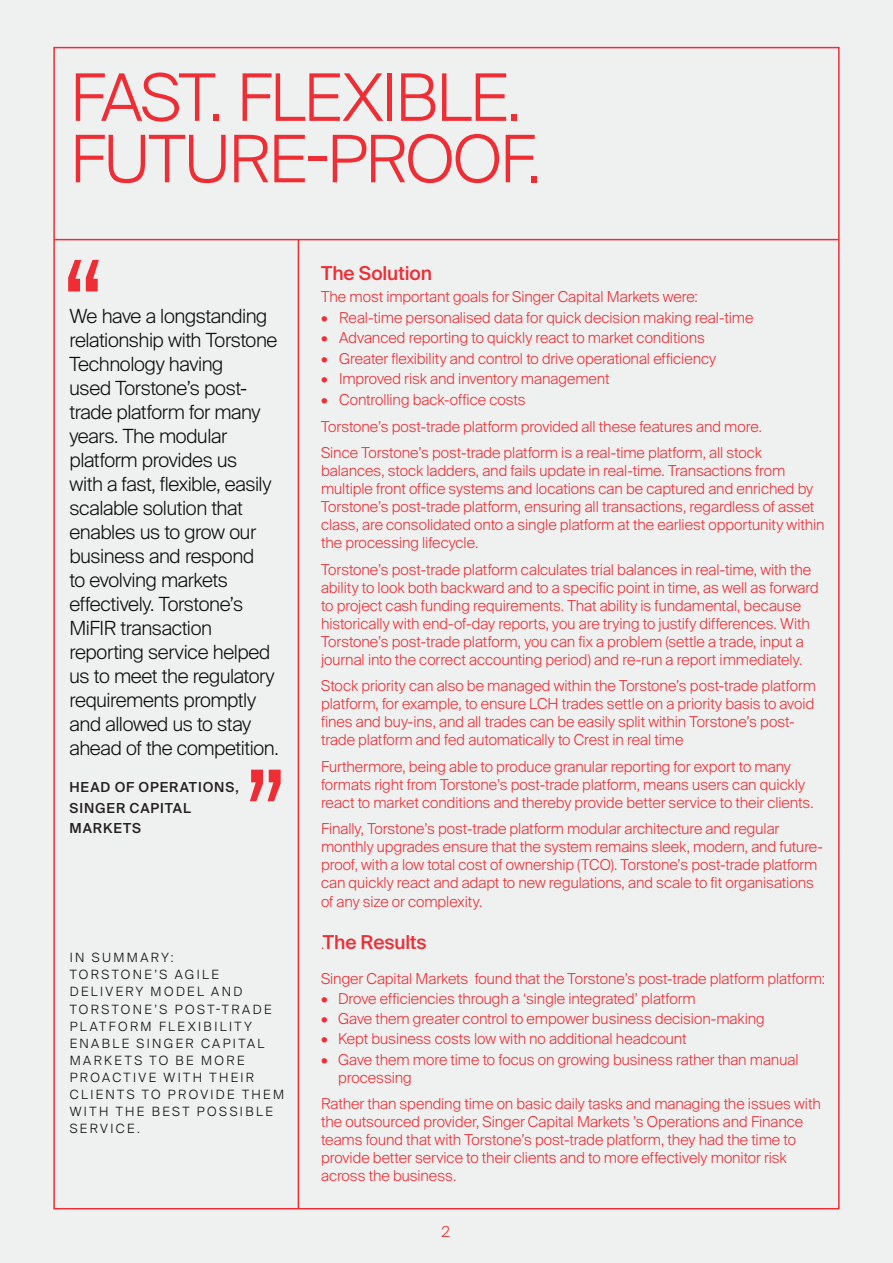
<style>
.page{position:relative;width:893px;height:1263px;background:#eff0f0}
.page>*{position:absolute;margin:0;border:0;box-sizing:border-box;transform-origin:0 0}
.t1{font:300 65.55px/61.5px "Suisse Intl";letter-spacing:-.025em;color:#ee2d34}
.t2{font:300 19.5px/24px "Suisse Intl";letter-spacing:-.02em;color:#0c0e0c}
.t3{font:500 19.2px "Suisse Intl";letter-spacing:-.005em;color:#ee2d34}
.t4{font:300 15px/18px "Suisse Intl";color:#ee2d34}
.t5{font:500 13.8px/20.7px "Suisse Intl";letter-spacing:.065em;color:#231f20}
.t6{font:300 12.75px/17px "Suisse Intl";letter-spacing:.19em;color:#0c0e0c}
.s1{font-weight:300;font-size:15px}
</style>
<div class="page">
<hr style="left:298px;top:240px;width:1px;height:969px;background:#ee2d34">
<hr style="left:54px;top:239px;width:785px;height:1px;background:#ee2d34">
<svg style="left:68px;top:260px;width:31px;height:31px"></svg>
<svg style="left:250px;top:770px;width:31px;height:31px"></svg>
<h1 class="t1" style="left:70px;top:67px;width:473px">FAST. FLEXIBLE.<br>FUTURE-PROOF.</h1>
<p class="t2" style="left:69px;top:304px;width:211px">We have a longstanding relationship with Torstone<br>Technology having<br>used Torstone’s post&shy;trade platform for many years. The modular platform provides us<br>with a fast, flexible, easily scalable solution that enables us to grow our business and respond<br>to evolving markets effectively. Torstone’s<br>MiFIR transaction reporting service helped us to meet the regulatory requirements promptly and allowed us to stay ahead of the competition.</p>
<p class="t5" style="left:69px;top:777px;width:171px">HEAD OF OPERATIONS,<br>SINGER CAPITAL<br>MARKETS</p>
<p class="t6" style="left:70px;top:949px;width:216px">IN SUMMARY:<br>TORSTONE’S AGILE<br>DELIVERY MODEL AND<br>TORSTONE’S POST-TRADE<br>PLATFORM FLEXIBILITY<br>ENABLE SINGER CAPITAL<br>MARKETS TO BE MORE<br>PROACTIVE WITH THEIR<br>CLIENTS TO PROVIDE THEM<br>WITH THE BEST POSSIBLE<br>SERVICE.</p>
<p class="t3" style="left:321px;top:262px;width:112px">The Solution</p>
<p class="t4" style="left:321px;top:288px;width:378px">The most important goals for Singer Capital Markets were:</p>
<p class="t4" style="left:321px;top:308px;width:434px">• Real-time personalised data for quick decision making real-time</p>
<p class="t4" style="left:321px;top:329px;width:385px">• Advanced reporting to quickly react to market conditions</p>
<p class="t4" style="left:321px;top:350px;width:397px">• Greater flexibility and control to drive operational efficiency</p>
<p class="t4" style="left:321px;top:370px;width:290px">• Improved risk and inventory management</p>
<p class="t4" style="left:321px;top:387px;width:442px;line-height:26.5px">• Controlling back-office costs<br>Torstone’s post-trade platform provided all these features and more.<br>Since Torstone’s post-trade platform is a real-time platform, all stock</p>
<p class="t4" style="left:321px;top:462px;width:505px">balances, stock ladders, and fails update in real-time. Transactions from multiple front office systems and locations can be captured and enriched by Torstone’s post-trade platform, ensuring all transactions, regardless of asset class, are consolidated onto a single platform at the earliest opportunity within the processing lifecycle.</p>
<p class="t4" style="left:321px;top:560px;width:499px">Torstone’s post-trade platform calculates trial balances in real-time, with the ability to look both backward and to a specific point in time, as well as forward to project cash funding requirements. That ability is fundamental, because historically with end-of-day reports, you are trying to justify differences. With Torstone’s post-trade platform, you can fix a problem (settle a trade, input a journal into the correct accounting period) and re-run a report immediately.</p>
<p class="t4" style="left:321px;top:677px;width:496px">Stock priority can also be managed within the Torstone’s post-trade platform platform, for example, to ensure LCH trades settle on a priority basis to avoid fines and buy-ins, and all trades can be easily split within Torstone’s post&shy;trade platform and fed automatically to Crest in real time</p>
<p class="t4" style="left:321px;top:757px;width:494px">Furthermore, being able to produce granular reporting for export to many formats right from Torstone’s post-trade platform, means users can quickly react to market conditions and thereby provide better service to their clients.</p>
<p class="t4" style="left:321px;top:820px;width:503px">Finally, Torstone’s post-trade platform modular architecture and regular monthly upgrades ensure that the system remains sleek, modern, and future&shy;proof, with a low total cost of ownership (TCO). Torstone’s post-trade platform can quickly react and adapt to new regulations, and scale to fit organisations of any size or complexity.</p>
<p class="t3" style="left:321px;top:931px;width:107px"><span class="s1">.</span>The Results</p>
<p class="t4" style="left:321px;top:970px;width:505px">Singer Capital Markets found that the Torstone’s post-trade platform platform:</p>
<p class="t4" style="left:321px;top:990px;width:376px">• Drove efficiencies through a ‘single integrated’ platform</p>
<p class="t4" style="left:321px;top:1010px;width:445px">• Gave them greater control to empower business decision-making</p>
<p class="t4" style="left:321px;top:1030px;width:367px">• Kept business costs low with no additional headcount</p>
<p class="t4" style="left:338px;top:1050px;width:462px;text-indent:-17px">• Gave them more time to focus on growing business rather than manual processing</p>
<p class="t4" style="left:321px;top:1095px;width:501px">Rather than spending time on basic daily tasks and managing the issues with the outsourced provider, Singer Capital Markets ’s Operations and Finance teams found that with Torstone’s post-trade platform, they had the time to provide better service to their clients and to more effectively monitor risk across the business.</p>
<p class="t4" style="left:441px;top:1223px;width:10px">2</p>
</div>
